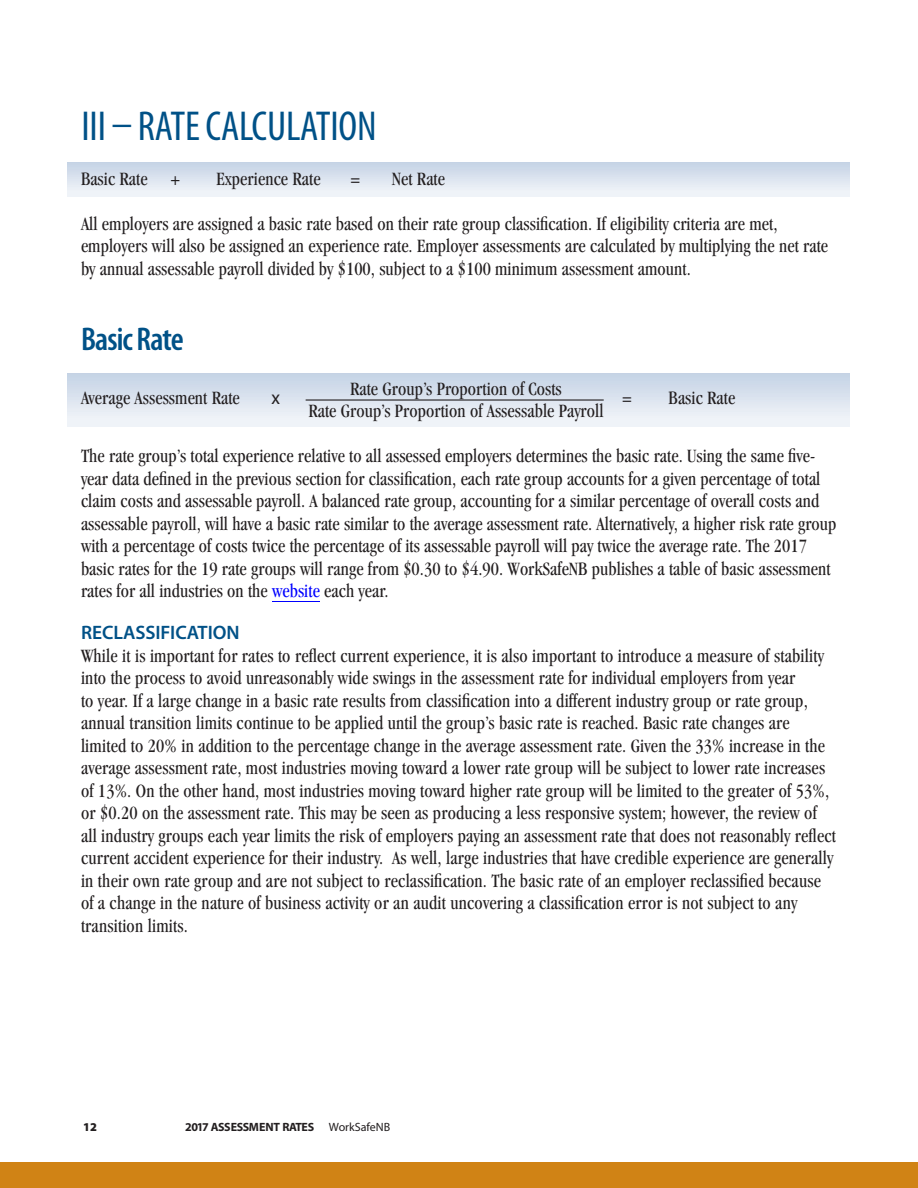
<style>
.page{position:relative;width:918px;height:1188px;background:#fff}
.page>*{position:absolute;margin:0;border:0;box-sizing:border-box;transform-origin:0 0}
.Headings{font:condensed 42px "Myriad Pro";letter-spacing:-.005em;color:#005187}
.Heading-Technique{font:600 condensed 33px "Myriad Pro";letter-spacing:-.025em;color:#005187}
.Body{font:condensed 19.5px/22.5px "Garamond";letter-spacing:.01em;color:#231f20;scale:.95 1}
.Body-2{font:19.5px "Myriad Pro";color:#231f20;scale:.95 1}
.t1{font:700 12px "Myriad Pro";letter-spacing:-.03em;color:#231f20}
.t2{font:900 12px "Myriad Pro";color:#231f20}
.s1{color:#00f}
.s2{font-family:"Myriad Pro";font-weight:600;font-stretch:normal;color:#005187}
.s3{font-weight:400}
</style>
<div class="page">
<div style="left:0;top:1162px;width:918px;height:26px;background:#d08315"></div>
<svg style="left:68px;top:162px;width:781px;height:35px"></svg>
<div style="left:68px;top:374px;width:781px;height:53px;background:linear-gradient(to bottom,#c5d3e6,#f5f8fb)"></div>
<hr style="left:306px;top:399px;width:298px;height:2px;background:#231f20">
<hr style="left:272px;top:601px;width:48px;height:1px;background:#00f">
<p class="Headings" style="left:81px;top:103px;width:297px">III – RATE CALCULATION</p>
<p class="Body" style="left:81px;top:167px;width:107px">Basic Rate +</p>
<p class="Body" style="left:216px;top:167px;width:111px">Experience Rate</p>
<p class="Body" style="left:350px;top:167px;width:13px">=</p>
<p class="Body" style="left:392px;top:167px;width:57px">Net Rate</p>
<p class="Body" style="left:81px;top:212px;width:788px">All employers are assigned a basic rate based on their rate group classification. If eligibility criteria are met, employers will also be assigned an experience rate. Employer assessments are calculated by multiplying the net rate by annual assessable payroll divided by $100, subject to a $100 minimum assessment amount.</p>
<p class="Heading-Technique" style="left:81px;top:321px;width:104px">Basic Rate</p>
<p class="Body" style="left:350px;top:377px;width:224px">Rate Group’s Proportion of Costs</p>
<p class="Body" style="left:81px;top:386px;width:169px">Average Assessment Rate</p>
<p class="Body-2" style="left:272px;top:386px;width:11px">x</p>
<p class="Body" style="left:621px;top:386px;width:13px">=</p>
<p class="Body" style="left:669px;top:386px;width:72px">Basic Rate</p>
<p class="Body" style="left:308px;top:399px;width:312px">Rate Group’s Proportion of Assessable Payroll</p>
<p class="Body" style="left:81px;top:444px;width:797px">The rate group’s total experience relative to all assessed employers determines the basic rate. Using the same five&shy;year data defined in the previous section for classification, each rate group accounts for a given percentage of total claim costs and assessable payroll. A balanced rate group, accounting for a similar percentage of overall costs and assessable payroll, will have a basic rate similar to the average assessment rate. Alternatively, a higher risk rate group with a percentage of costs twice the percentage of its assessable payroll will pay twice the average rate. The 2017 basic rates for the 19 rate groups will range from $0.30 to $4.90. WorkSafeNB publishes a table of basic assessment rates for all industries on the <span class="s1">website</span> each year.</p>
<p class="Body" style="left:81px;top:621px;width:796px"><span class="s2">RECLASSIFICATION<br></span>While it is important for rates to reflect current experience, it is also important to introduce a measure of stability into the process to avoid unreasonably wide swings in the assessment rate for individual employers from year<br>to year. If a large change in a basic rate results from classification into a different industry group or rate group, annual transition limits continue to be applied until the group’s basic rate is reached. Basic rate changes are limited to 20% in addition to the percentage change in the average assessment rate. Given the 33% increase in the average assessment rate, most industries moving toward a lower rate group will be subject to lower rate increases of 13%. On the other hand, most industries moving toward higher rate group will be limited to the greater of 53%, or $0.20 on the assessment rate. This may be seen as producing a less responsive system; however, the review of all industry groups each year limits the risk of employers paying an assessment rate that does not reasonably reflect current accident experience for their industry. As well, large industries that have credible experience are generally in their own rate group and are not subject to reclassification. The basic rate of an employer reclassified because of a change in the nature of business activity or an audit uncovering a classification error is not subject to any transition limits.</p>
<p class="t2" style="left:83px;top:1120px;width:15px">12</p>
<p class="t1" style="left:185px;top:1120px;width:207px">2017 ASSESSMENT RATES <span class="s3">WorkSafeNB</span></p>
</div>
